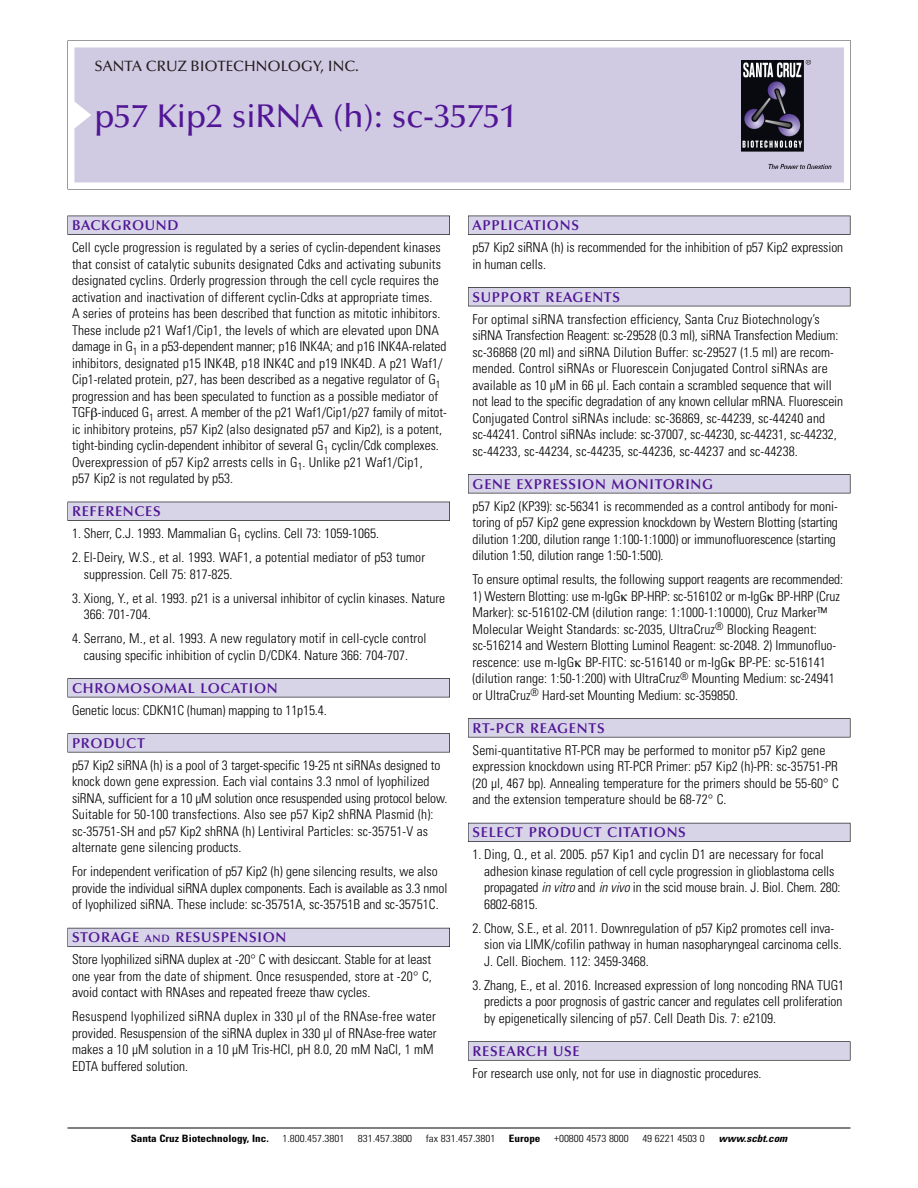
<style>
.page{position:relative;width:918px;height:1188px;background:#fff}
.page>*{position:absolute;margin:0;border:0;box-sizing:border-box;transform-origin:0 0}
.t1{font:500 33px "Optima";color:#511695}
.t2{font:500 15px "Optima";color:#231f20}
.t3{font:600 14.25px "Optima";letter-spacing:.05em;color:#511695}
.t4{font:300 condensed 13.5px/16.5px "Univers";color:#000}
.t5{font:300 condensed 10.2px "Univers";color:#000;scale:1.1 1}
.t6{font:700 condensed 10.2px "Univers";color:#000;scale:1.1 1}
.t7{font:italic 700 condensed 10.2px "Univers";color:#000;scale:1.1 1}
.s1{font-size:10.65px}
.s2{font-style:italic}
</style>
<div class="page">
<svg style="left:74px;top:41px;width:777px;height:148px"></svg>
<div style="left:74px;top:47px;width:770px;height:135px;background:#d1cae3"></div>
<img style="left:741px;top:60px;width:90px;height:108px">
<div style="left:68px;top:216px;width:382px;height:19px;background:#535256"></div>
<div style="left:68px;top:216px;width:381px;height:18px;background:#d7d4e8"></div>
<div style="left:68px;top:502px;width:382px;height:19px;background:#525156"></div>
<div style="left:68px;top:502px;width:381px;height:18px;background:#d7d4e8"></div>
<div style="left:68px;top:678px;width:382px;height:19px;background:#545357"></div>
<div style="left:68px;top:679px;width:381px;height:18px;background:#d7d4e8"></div>
<div style="left:68px;top:733px;width:382px;height:19px;background:#575659"></div>
<div style="left:68px;top:734px;width:381px;height:18px;background:#d7d4e8"></div>
<div style="left:68px;top:928px;width:382px;height:19px;background:#595860"></div>
<div style="left:68px;top:928px;width:381px;height:18px;background:#d7d4e8"></div>
<div style="left:468px;top:216px;width:382px;height:19px;background:#535256"></div>
<div style="left:468px;top:216px;width:382px;height:18px;background:#d7d4e8"></div>
<div style="left:468px;top:287px;width:382px;height:19px;background:#515155"></div>
<div style="left:468px;top:288px;width:382px;height:18px;background:#d7d4e8"></div>
<div style="left:468px;top:474px;width:382px;height:19px;background:#545357"></div>
<div style="left:468px;top:475px;width:382px;height:18px;background:#d7d4e8"></div>
<div style="left:468px;top:718px;width:382px;height:19px;background:#575659"></div>
<div style="left:468px;top:719px;width:382px;height:18px;background:#d7d4e8"></div>
<div style="left:468px;top:823px;width:382px;height:19px;background:#595860"></div>
<div style="left:468px;top:823px;width:382px;height:18px;background:#d7d4e8"></div>
<div style="left:468px;top:1041px;width:382px;height:20px;background:#676767"></div>
<div style="left:468px;top:1042px;width:382px;height:18px;background:#d7d4e8"></div>
<hr style="left:68px;top:1128px;width:782px;height:1px;background:#000">
<p class="t2" style="left:94px;top:60px;width:266px">SANTA CRUZ BIOTECHNOLOGY, INC.</p>
<p class="t1" style="left:94px;top:102px;width:424px">p57 Kip2 siRNA (h): sc-35751</p>
<p class="t3" style="left:72px;top:219px;width:108px">BACKGROUND</p>
<p class="t4" style="left:72px;top:240px;width:376px">Cell cycle progression is regulated by a series of cyclin-dependent kinases that consist of catalytic subunits designated Cdks and activating subunits designated cyclins. Orderly progression through the cell cycle requires the activation and inactivation of different cyclin-Cdks at appropriate times.<br>A series of proteins has been described that function as mitotic inhibitors.<br>These include p21 Waf1/Cip1, the levels of which are elevated upon DNA damage in G<sub>1</sub> in a p53-dependent manner; p16 INK4A; and p16 INK4A-related inhibitors, designated p15 INK4B, p18 INK4C and p19 INK4D. A p21 Waf1/ Cip1-related protein, p27, has been described as a negative regulator of G<sub>1 </sub>progression and has been speculated to function as a possible mediator of TGF -induced G<sub>1</sub> arrest. A member of the p21 Waf1/Cip1/p27 family of mitot&shy;ic inhibitory proteins, p57 Kip2 (also designated p57 and Kip2), is a potent, tight-binding cyclin-dependent inhibitor of several G<sub>1</sub> cyclin/Cdk complexes.<br>Overexpression of p57 Kip2 arrests cells in G<sub>1</sub>. Unlike p21 Waf1/Cip1,<br>p57 Kip2 is not regulated by p53.</p>
<p class="t3" style="left:72px;top:505px;width:90px">REFERENCES</p>
<p class="t4" style="left:72px;top:526px;width:309px">1. Sherr, C.J. 1993. Mammalian G<sub>1</sub> cyclins. Cell 73: 1059-1065.</p>
<p class="t4" style="left:84px;top:550px;width:343px;text-indent:-12px">2. El-Deiry, W.S., et al. 1993. WAF1, a potential mediator of p53 tumor suppression. Cell 75: 817-825.</p>
<p class="t4" style="left:84px;top:591px;width:363px;text-indent:-12px">3. Xiong, Y., et al. 1993. p21 is a universal inhibitor of cyclin kinases. Nature<br>366: 701-704.</p>
<p class="t4" style="left:72px;top:631px;width:356px;text-align:center">4. Serrano, M., et al. 1993. A new regulatory motif in cell-cycle control causing specific inhibition of cyclin D/CDK4. Nature 366: 704-707.</p>
<p class="t3" style="left:72px;top:682px;width:207px">CHROMOSOMAL LOCATION</p>
<p class="t4" style="left:72px;top:703px;width:256px">Genetic locus: CDKN1C (human) mapping to 11p15.4.</p>
<p class="t3" style="left:72px;top:737px;width:74px">PRODUCT</p>
<p class="t4" style="left:72px;top:758px;width:377px">p57 Kip2 siRNA (h) is a pool of 3 target-specific 19-25 nt siRNAs designed to knock down gene expression. Each vial contains 3.3 nmol of lyophilized siRNA, sufficient for a 10 µM solution once resuspended using protocol below.<br>Suitable for 50-100 transfections. Also see p57 Kip2 shRNA Plasmid (h): sc-35751-SH and p57 Kip2 shRNA (h) Lentiviral Particles: sc-35751-V as alternate gene silencing products.</p>
<p class="t4" style="left:72px;top:865px;width:377px">For independent verification of p57 Kip2 (h) gene silencing results, we also provide the individual siRNA duplex components. Each is available as 3.3 nmol of lyophilized siRNA. These include: sc-35751A, sc-35751B and sc-35751C.</p>
<p class="t3" style="left:72px;top:931px;width:216px">STORAGE <span class="s1">AND</span> RESUSPENSION</p>
<p class="t4" style="left:72px;top:953px;width:361px;text-align:justify">Store lyophilized siRNA duplex at -20° C with desiccant. Stable for at least one year from the date of shipment. Once resuspended, store at -20° C, avoid contact with RNAses and repeated freeze thaw cycles.</p>
<p class="t4" style="left:72px;top:1010px;width:366px">Resuspend lyophilized siRNA duplex in 330 µl of the RNAse-free water provided. Resuspension of the siRNA duplex in 330 µl of RNAse-free water makes a 10 µM solution in a 10 µM Tris-HCl, pH 8.0, 20 mM NaCl, 1 mM EDTA buffered solution.</p>
<p class="t3" style="left:473px;top:219px;width:108px">APPLICATIONS</p>
<p class="t4" style="left:473px;top:240px;width:372px">p57 Kip2 siRNA (h) is recommended for the inhibition of p57 Kip2 expression in human cells.</p>
<p class="t3" style="left:473px;top:291px;width:149px">SUPPORT REAGENTS</p>
<p class="t4" style="left:473px;top:312px;width:372px">For optimal siRNA transfection efficiency, Santa Cruz Biotechnology’s siRNA Transfection Reagent: sc-29528 (0.3 ml), siRNA Transfection Medium: sc-36868 (20 ml) and siRNA Dilution Buffer: sc-29527 (1.5 ml) are recom&shy;mended. Control siRNAs or Fluorescein Conjugated Control siRNAs are available as 10 µM in 66 µl. Each contain a scrambled sequence that will not lead to the specific degradation of any known cellular mRNA. Fluorescein Conjugated Control siRNAs include: sc-36869, sc-44239, sc-44240 and sc-44241. Control siRNAs include: sc-37007, sc-44230, sc-44231, sc-44232, sc-44233, sc-44234, sc-44235, sc-44236, sc-44237 and sc-44238.</p>
<p class="t3" style="left:473px;top:478px;width:242px">GENE EXPRESSION MONITORING</p>
<p class="t4" style="left:473px;top:499px;width:367px">p57 Kip2 (KP39): sc-56341 is recommended as a control antibody for moni&shy;toring of p57 Kip2 gene expression knockdown by Western Blotting (starting dilution 1:200, dilution range 1:100-1:1000) or immunofluorescence (starting dilution 1:50, dilution range 1:50-1:500).</p>
<p class="t4" style="left:473px;top:573px;width:372px">To ensure optimal results, the following support reagents are recommended:</p>
<p class="t4" style="left:473px;top:589px;width:369px">1) Western Blotting: use m-IgG BP-HRP: sc-516102 or m-IgG BP-HRP (Cruz Marker): sc-516102-CM (dilution range: 1:1000-1:10000), Cruz Marker™ Molecular Weight Standards: sc-2035, UltraCruz<sup>®</sup> Blocking Reagent: sc-516214 and Western Blotting Luminol Reagent: sc-2048. 2) Immunofluo&shy;rescence: use m-IgG BP-FITC: sc-516140 or m-IgG BP-PE: sc-516141 (dilution range: 1:50-1:200) with UltraCruz<sup>®</sup> Mounting Medium: sc-24941 or UltraCruz<sup>®</sup> Hard-set Mounting Medium: sc-359850.</p>
<p class="t3" style="left:473px;top:722px;width:134px">RT-PCR REAGENTS</p>
<p class="t4" style="left:473px;top:743px;width:368px">Semi-quantitative RT-PCR may be performed to monitor p57 Kip2 gene expression knockdown using RT-PCR Primer: p57 Kip2 (h)-PR: sc-35751-PR (20 µl, 467 bp). Annealing temperature for the primers should be 55-60° C and the extension temperature should be 68-72° C.</p>
<p class="t3" style="left:473px;top:826px;width:215px">SELECT PRODUCT CITATIONS</p>
<p class="t4" style="left:484px;top:848px;width:358px;text-indent:-12px">1. Ding, Q., et al. 2005. p57 Kip1 and cyclin D1 are necessary for focal adhesion kinase regulation of cell cycle progression in glioblastoma cells propagated <span class="s2">in vitro</span> and <span class="s2">in vivo</span> in the scid mouse brain. J. Biol. Chem. 280:<br>6802-6815.</p>
<p class="t4" style="left:484px;top:921px;width:359px;text-indent:-12px">2. Chow, S.E., et al. 2011. Downregulation of p57 Kip2 promotes cell inva&shy;sion via LIMK/cofilin pathway in human nasopharyngeal carcinoma cells.<br>J. Cell. Biochem. 112: 3459-3468.</p>
<p class="t4" style="left:484px;top:978px;width:362px;text-indent:-12px">3. Zhang, E., et al. 2016. Increased expression of long noncoding RNA TUG1 predicts a poor prognosis of gastric cancer and regulates cell proliferation by epigenetically silencing of p57. Cell Death Dis. 7: e2109.</p>
<p class="t3" style="left:473px;top:1045px;width:109px">RESEARCH USE</p>
<p class="t4" style="left:473px;top:1066px;width:291px">For research use only, not for use in diagnostic procedures.</p>
<p class="t6" style="left:131px;top:1135px;width:127px">Santa Cruz Biotechnology, Inc.</p>
<p class="t5" style="left:282px;top:1135px;width:58px">1.800.457.3801</p>
<p class="t5" style="left:358px;top:1135px;width:51px">831.457.3800</p>
<p class="t5" style="left:426px;top:1135px;width:65px">fax 831.457.3801</p>
<p class="t6" style="left:509px;top:1135px;width:30px">Europe</p>
<p class="t5" style="left:554px;top:1135px;width:69px">+00800 4573 8000</p>
<p class="t5" style="left:642px;top:1135px;width:58px">49 6221 4503 0</p>
<p class="t7" style="left:719px;top:1135px;width:66px">www.scbt.com</p>
</div>
